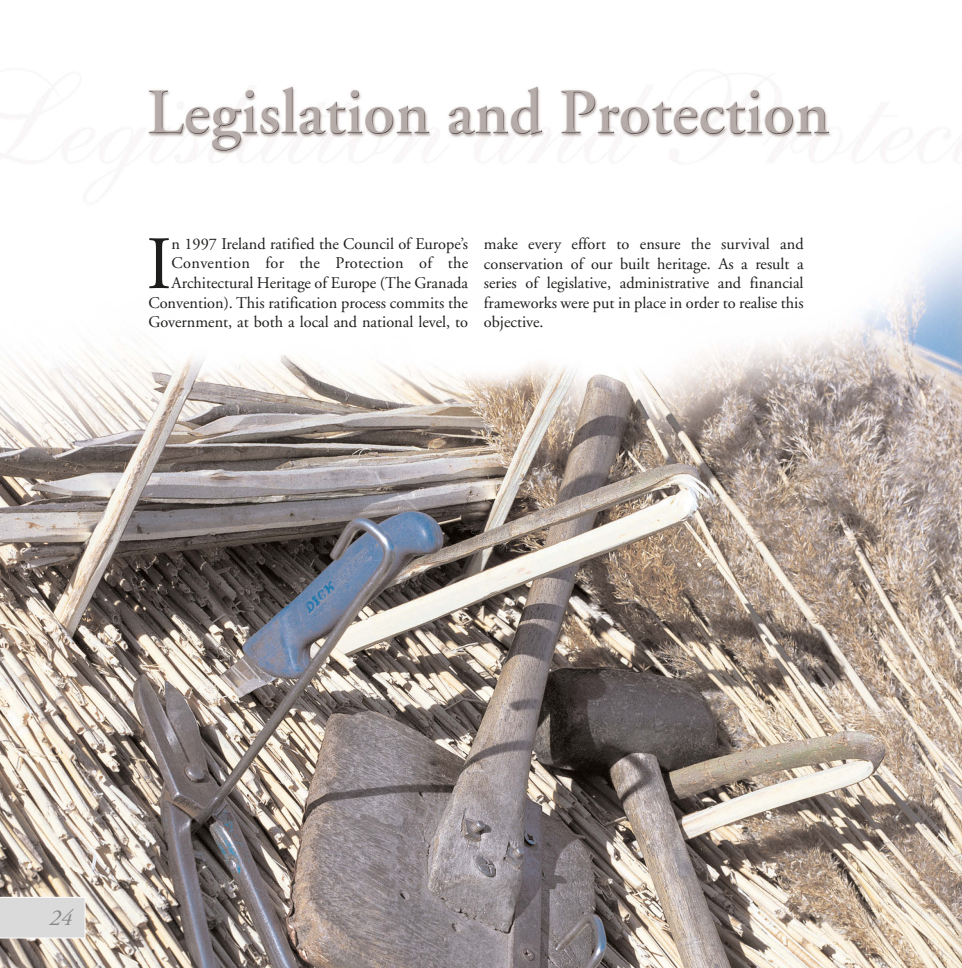
<style>
.page{position:relative;width:962px;height:968px;background:#fff}
.page>*{position:absolute;margin:0;border:0;box-sizing:border-box;transform-origin:0 0}
.t1{font:75.08px "Adobe Garamond";color:#1d1d1b}
.t2{font:italic 22.75px "Adobe Garamond";color:#878787}
.t3{font:16.28px/19.6px "Adobe Garamond";color:#1d1d1b;text-align:right}
</style>
<div class="page">
<img style="left:0;top:78px;width:962px;height:890px">
<svg style="left:0;top:896px;width:86px;height:42px;background:#dbdada"></svg>
<p class="t3" style="left:148px;top:235px;width:321px">n 1997 Ireland ratified the Council of Europe’s Convention for the Protection of the Architectural Heritage of Europe (The Granada Convention). This ratification process commits the Government, at both a local and national level, to</p>
<p class="t3" style="left:484px;top:235px;width:321px;text-align:justify">make every effort to ensure the survival and conservation of our built heritage. As a result a series of legislative, administrative and financial frameworks were put in place in order to realise this objective.</p>
<h1 class="t1" style="left:146px;top:234px;width:27px">I</h1>
<h2 class="t2" style="left:48px;top:908px;width:25px">24</h2>
</div>
